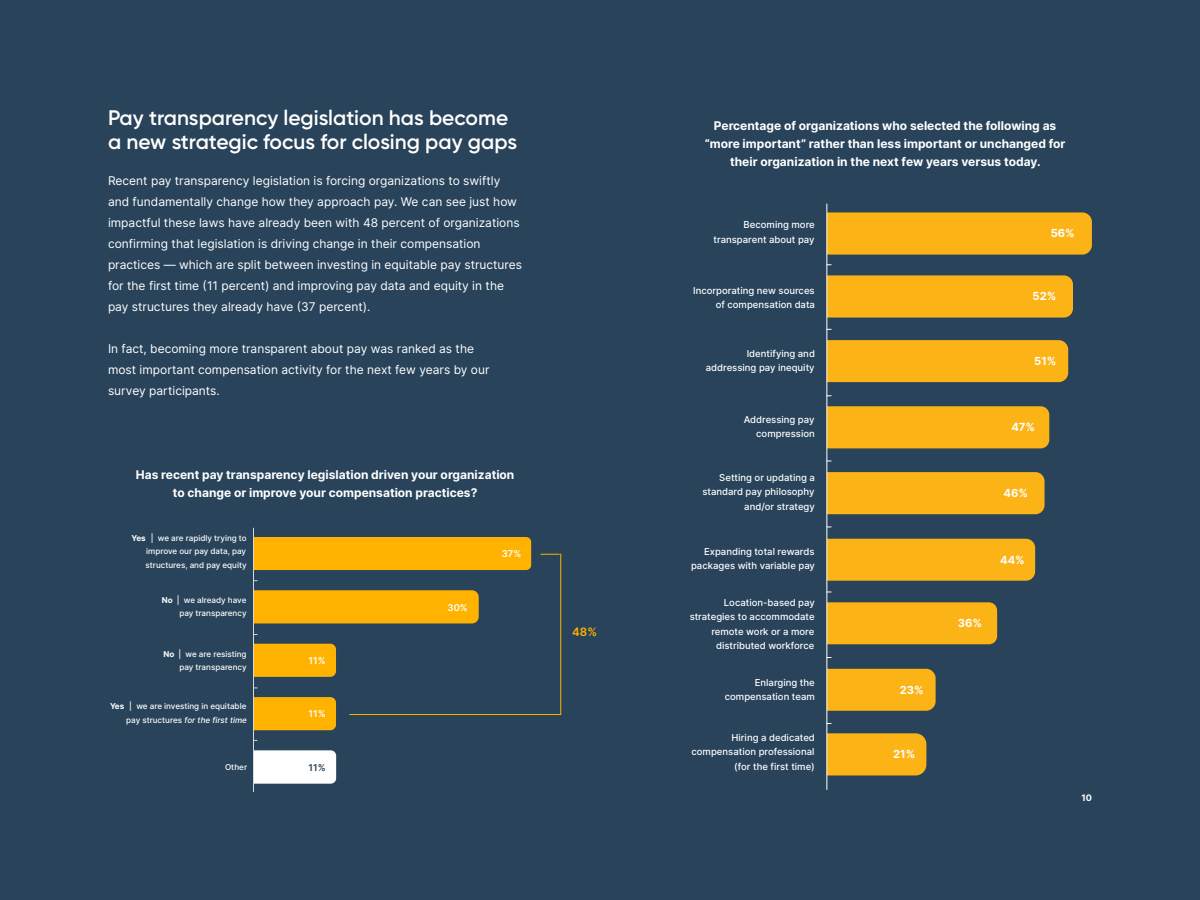
<style>
.page{position:relative;width:1200px;height:900px;background:#28435a}
.page>*{position:absolute;margin:0;border:0;box-sizing:border-box;transform-origin:0 0}
.t1{font:600 21px/24px "Gilroy";color:#fff}
.t2{font:12px/21px "Inter";color:#fff}
.t3{font:700 12px/18px "Inter";color:#fff;text-align:center}
.t4{font:600 11.55px "Inter";color:#ffb300}
.t5{font:700 11.1px "Inter";color:#fff}
.t6{font:500 9.6px/14.2px "Inter";color:#fff;text-align:right}
.t7{font:600 9.45px "Inter";color:#fff}
.t8{font:600 9.45px "Inter";color:#28435a}
.t9{font:700 9px "Inter";color:#fff}
.t10{font:500 8.1px/13.5px "Inter";color:#fff;text-align:right}
.s1{font-weight:700}
.s2{font-style:italic}
</style>
<div class="page">
<div style="left:254px;top:537px;width:277px;height:33px;background:#ffb300"></div>
<div style="left:254px;top:590px;width:225px;height:33px;background:#ffb300"></div>
<div style="left:254px;top:644px;width:82px;height:33px;background:#ffb300"></div>
<div style="left:254px;top:697px;width:82px;height:33px;background:#ffb300"></div>
<div style="left:254px;top:750px;width:82px;height:34px;background:#fff"></div>
<hr style="left:253px;top:528px;width:1px;height:264px;background:#d4d9dd">
<svg style="left:541px;top:554px;width:18px;height:1px"></svg>
<hr style="left:350px;top:714px;width:211px;height:1px;background:#ffb300">
<hr style="left:560px;top:554px;width:1px;height:161px;background:#ffb300">
<div style="left:827px;top:733px;width:99px;height:42px;background:#fcb316"></div>
<div style="left:827px;top:669px;width:109px;height:42px;background:#fcb316"></div>
<div style="left:827px;top:275px;width:246px;height:43px;background:#fcb316"></div>
<div style="left:827px;top:212px;width:265px;height:43px;background:#fcb316"></div>
<div style="left:827px;top:539px;width:208px;height:42px;background:#fcb316"></div>
<div style="left:827px;top:406px;width:222px;height:42px;background:#fcb316"></div>
<div style="left:827px;top:340px;width:241px;height:42px;background:#fcb316"></div>
<div style="left:827px;top:602px;width:170px;height:42px;background:#fcb316"></div>
<div style="left:827px;top:472px;width:218px;height:42px;background:#fcb316"></div>
<hr style="left:826px;top:204px;width:1px;height:586px;background:#fff">
<h1 class="t1" style="left:108px;top:105px;width:411px">Pay transparency legislation has become a new strategic focus for closing pay gaps</h1>
<p class="t2" style="left:108px;top:170px;width:416px">Recent pay transparency legislation is forcing organizations to swiftly and fundamentally change how they approach pay. We can see just how impactful these laws have already been with 48 percent of organizations confirming that legislation is driving change in their compensation practices — which are split between investing in equitable pay structures for the first time (11 percent) and improving pay data and equity in the pay structures they already have (37 percent).</p>
<p class="t2" style="left:108px;top:338px;width:383px">In fact, becoming more transparent about pay was ranked as the most important compensation activity for the next few years by our survey participants.</p>
<p class="t3" style="left:136px;top:465px;width:380px">Has recent pay transparency legislation driven your organization to change or improve your compensation practices?</p>
<p class="t10" style="left:146px;top:531px;width:103px;text-align:justify;text-indent:-14px"><span class="s1">Yes</span> | we are rapidly trying to improve our pay data, pay structures, and pay equity</p>
<p class="t10" style="left:162px;top:593px;width:86px"><span class="s1">No</span> | we already have pay transparency</p>
<p class="t10" style="left:163px;top:647px;width:85px"><span class="s1">No</span> | we are resisting pay transparency</p>
<p class="t10" style="left:110px;top:700px;width:138px"><span class="s1">Yes</span> | we are investing in equitable pay structures <span class="s2">for the first time</span></p>
<p class="t10" style="left:225px;top:760px;width:24px">Other</p>
<p class="t7" style="left:309px;top:653px;width:19px">11%</p>
<p class="t7" style="left:309px;top:707px;width:19px">11%</p>
<p class="t8" style="left:309px;top:760px;width:19px">11%</p>
<p class="t7" style="left:448px;top:600px;width:22px">30%</p>
<p class="t7" style="left:502px;top:546px;width:21px">37%</p>
<p class="t4" style="left:572px;top:623px;width:26px">48%</p>
<p class="t3" style="left:705px;top:116px;width:362px">Percentage of organizations who selected the following as “more important” rather than less important or unchanged for their organization in the next few years versus today.</p>
<p class="t6" style="left:714px;top:217px;width:103px">Becoming more transparent about pay</p>
<p class="t6" style="left:693px;top:283px;width:123px">Incorporating new sources of compensation data</p>
<p class="t6" style="left:706px;top:346px;width:111px">Identifying and addressing pay inequity</p>
<p class="t6" style="left:744px;top:412px;width:73px">Addressing pay compression</p>
<p class="t6" style="left:702px;top:470px;width:114px">Setting or updating a standard pay philosophy and/or strategy</p>
<p class="t6" style="left:691px;top:544px;width:125px">Expanding total rewards packages with variable pay</p>
<p class="t6" style="left:690px;top:595px;width:127px">Location-based pay strategies to accommodate remote work or a more distributed workforce</p>
<p class="t6" style="left:725px;top:675px;width:92px">Enlarging the compensation team</p>
<p class="t6" style="left:691px;top:730px;width:125px">Hiring a dedicated compensation professional (for the first time)</p>
<p class="t5" style="left:900px;top:682px;width:25px">23%</p>
<p class="t5" style="left:893px;top:745px;width:24px">21%</p>
<p class="t5" style="left:1051px;top:225px;width:26px">56%</p>
<p class="t5" style="left:1033px;top:288px;width:25px">52%</p>
<p class="t5" style="left:1034px;top:353px;width:24px">51%</p>
<p class="t5" style="left:1011px;top:419px;width:25px">47%</p>
<p class="t5" style="left:1004px;top:485px;width:26px">46%</p>
<p class="t5" style="left:1000px;top:551px;width:26px">44%</p>
<p class="t5" style="left:958px;top:615px;width:26px">36%</p>
<p class="t9" style="left:1081px;top:791px;width:12px">10</p>
</div>
